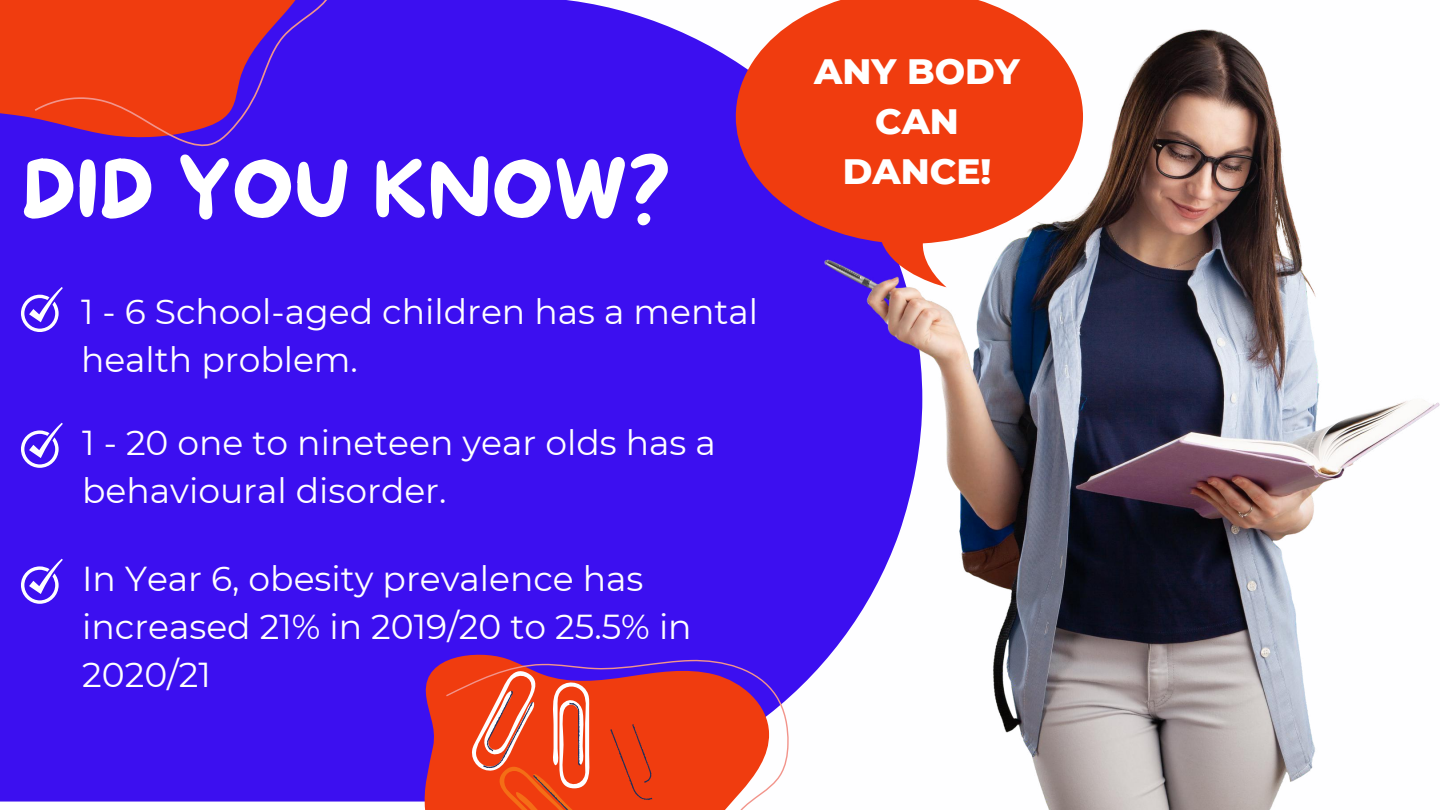
<style>
.page{position:relative;width:1440px;height:810px;background:#fff}
.page>*{position:absolute;margin:0;border:0;box-sizing:border-box;transform-origin:0 0}
.t1{font:80.1px "More Sugar";color:#fff}
.t2{font:800 36px/50.2px "Montserrat";color:#fff;text-align:center}
.t3{font:34.6px/48px "Montserrat";color:#fff}
</style>
<div class="page">
<div style="left:0;top:0;width:824px;height:802px;background:#3c0ff0"></div>
<svg style="left:0;top:0;width:341px;height:148px;background:#b02d5f"></svg>
<svg style="left:423px;top:650px;width:347px;height:160px;background:#832196"></svg>
<svg style="left:445px;top:658px;width:344px;height:152px;background:#d24f58"></svg>
<svg style="left:21px;top:287px;width:42px;height:45px"></svg>
<svg style="left:21px;top:423px;width:42px;height:45px"></svg>
<svg style="left:21px;top:559px;width:42px;height:45px"></svg>
<svg style="left:736px;top:0;width:299px;height:287px;background:#c24767"></svg>
<svg style="left:470px;top:665px;width:195px;height:145px;background:#e44e34"></svg>
<img style="left:824px;top:29px;width:616px;height:781px">
<h1 class="t1" style="left:21px;top:145px;width:651px">DID YOU KNOW?</h1>
<p class="t3" style="left:81px;top:287px;width:679px">1 - 6 School-aged children has a mental health problem.</p>
<p class="t3" style="left:82px;top:419px;width:635px">1 - 20 one to nineteen year olds has a behavioural disorder.</p>
<p class="t3" style="left:82px;top:555px;width:611px">In Year 6, obesity prevalence has increased 21% in 2019/20 to 25.5% in<br>2020/21</p>
<p class="t2" style="left:814px;top:46px;width:207px">ANY BODY<br>CAN<br>DANCE!</p>
</div>
